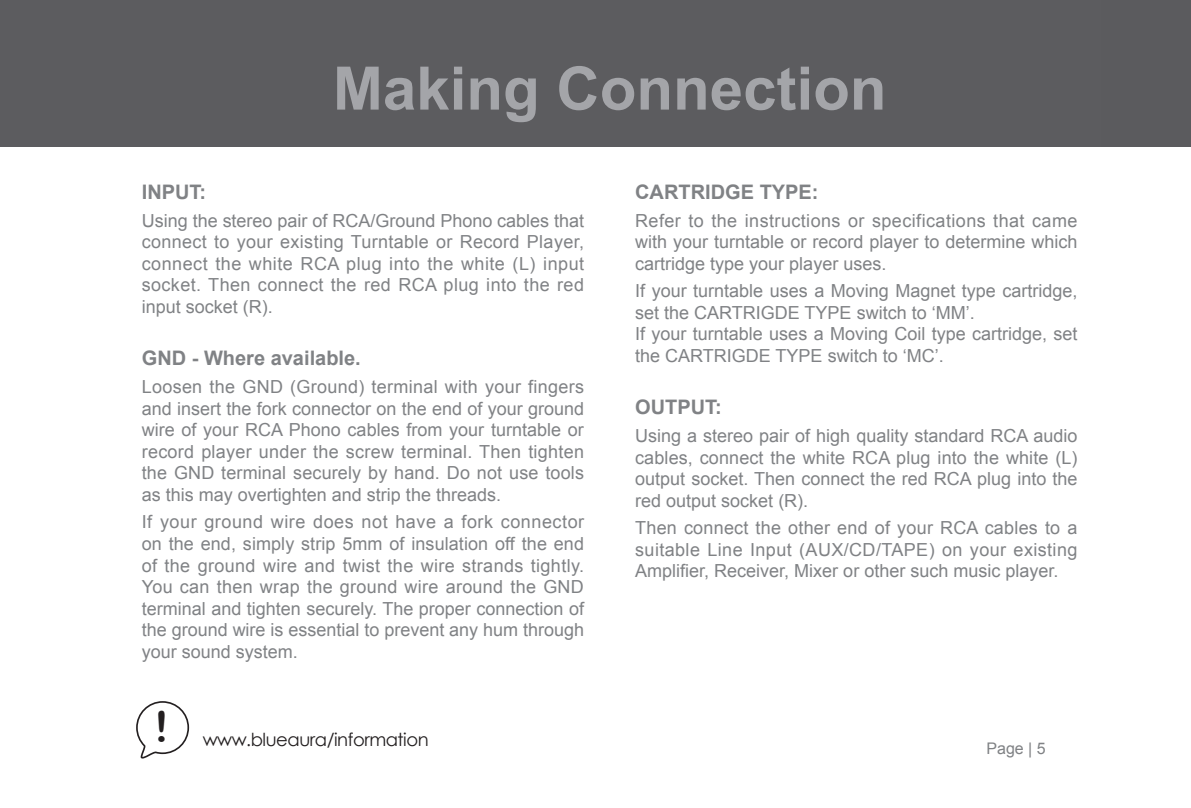
<style>
.page{position:relative;width:1191px;height:808px;background:#fff}
.page>*{position:absolute;margin:0;border:0;box-sizing:border-box;transform-origin:0 0}
.t1{font:700 60px "Arial";color:#a4a5a9}
.t2{font:42.6px "Arial Rounded MT Bold";color:#231f20}
.t3{font:700 20px "Arial";color:#808285}
.t4{font:18px/21.6px "Arial";color:#808285;text-align:justify}
.t5{font:18px "Century Gothic";letter-spacing:-.025em;color:#231f20}
.t6{font:16px "Arial";color:#808285}
</style>
<div class="page">
<svg style="left:136px;top:701px;width:54px;height:58px"></svg>
<div style="left:0;top:0;width:1191px;height:146px;background:#5c5c5f"></div>
<h1 class="t1" style="left:333px;top:49px;width:555px">Making Connection</h1>
<p class="t3" style="left:142px;top:178px;width:66px">INPUT:</p>
<p class="t4" style="left:142px;top:210px;width:444px">Using the stereo pair of RCA/Ground Phono cables that connect to your existing Turntable or Record Player, connect the white RCA plug into the white (L) input socket. Then connect the red RCA plug into the red input socket (R).</p>
<p class="t3" style="left:142px;top:345px;width:220px">GND - Where available.</p>
<p class="t4" style="left:142px;top:376px;width:444px">Loosen the GND (Ground) terminal with your fingers and insert the fork connector on the end of your ground wire of your RCA Phono cables from your turntable or record player under the screw terminal. Then tighten the GND terminal securely by hand. Do not use tools as this may overtighten and strip the threads.</p>
<p class="t4" style="left:142px;top:511px;width:444px">If your ground wire does not have a fork connector on the end, simply strip 5mm of insulation off the end of the ground wire and twist the wire strands tightly.<br>You can then wrap the ground wire around the GND terminal and tighten securely. The proper connection of the ground wire is essential to prevent any hum through your sound system.</p>
<h2 class="t2" style="left:154px;top:702px;width:16px">!</h2>
<p class="t5" style="left:203px;top:727px;width:227px">www.blueaura/information</p>
<p class="t3" style="left:635px;top:178px;width:185px">CARTRIDGE TYPE:</p>
<p class="t4" style="left:635px;top:210px;width:444px">Refer to the instructions or specifications that came with your turntable or record player to determine which cartridge type your player uses.</p>
<p class="t4" style="left:635px;top:280px;width:444px;text-align:left">If your turntable uses a Moving Magnet type cartridge, set the CARTRIGDE TYPE switch to ‘MM’.<br>If your turntable uses a Moving Coil type cartridge, set the CARTRIGDE TYPE switch to ‘MC’.</p>
<p class="t3" style="left:635px;top:394px;width:88px">OUTPUT:</p>
<p class="t4" style="left:635px;top:425px;width:444px">Using a stereo pair of high quality standard RCA audio cables, connect the white RCA plug into the white (L) output socket. Then connect the red RCA plug into the red output socket (R).</p>
<p class="t4" style="left:635px;top:517px;width:444px">Then connect the other end of your RCA cables to a suitable Line Input (AUX/CD/TAPE) on your existing Amplifier, Receiver, Mixer or other such music player.</p>
<p class="t6" style="left:986px;top:738px;width:61px">Page | 5</p>
</div>
